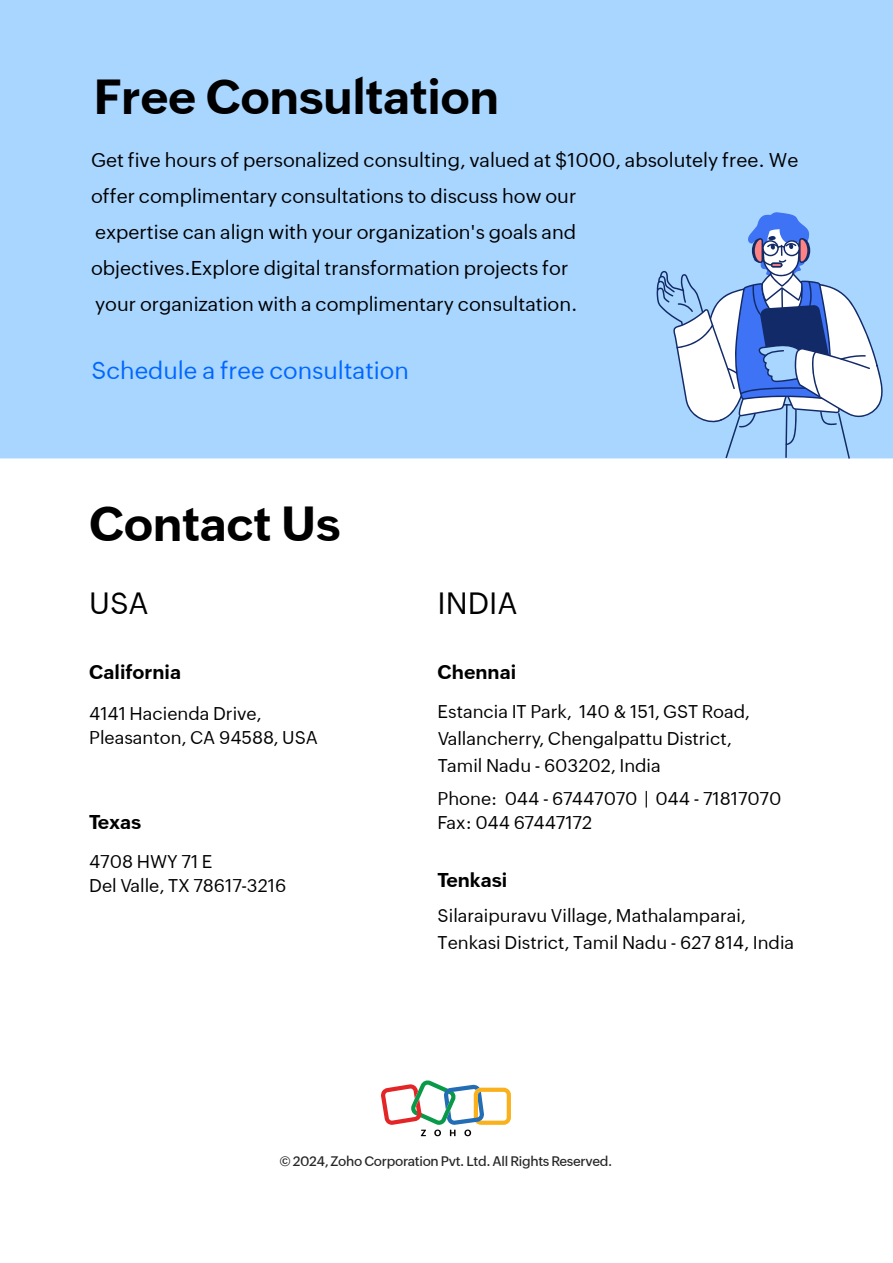
<style>
.page{position:relative;width:893px;height:1263px;background:#fff}
.page>*{position:absolute;margin:0;border:0;box-sizing:border-box;transform-origin:0 0}
.t1{font:700 48px "Zoho Puvi";letter-spacing:-.01em;color:#000}
.t2{font:30px "Zoho Puvi";color:#000}
.t3{font:24px "Zoho Puvi";color:#0067ff}
.t4{font:19.5px/36px "Zoho Puvi";color:#000}
.t5{font:700 19.5px "Zoho Puvi";color:#000}
.t6{font:18px/24px "Zoho Puvi";color:#000}
.t7{font:500 13.5px "Zoho Puvi";letter-spacing:-.025em;color:#262626}
</style>
<div class="page">
<div style="left:0;top:0;width:893px;height:458px;background:#a9d6ff"></div>
<svg style="left:381px;top:1080px;width:130px;height:56px"></svg>
<svg style="left:657px;top:212px;width:231px;height:247px"></svg>
<h1 class="t1" style="left:94px;top:60px;width:407px">Free Consultation</h1>
<p class="t4" style="left:91px;top:140px;width:709px">Get five hours of personalized consulting, valued at $1000, absolutely free. We offer complimentary consultations to discuss how our<br>expertise can align with your organization's goals and<br>objectives.Explore digital transformation projects for<br>your organization with a complimentary consultation.</p>
<h3 class="t3" style="left:92px;top:353px;width:319px">Schedule a free consultation</h3>
<h1 class="t1" style="left:89px;top:487px;width:253px">Contact Us</h1>
<h2 class="t2" style="left:89px;top:580px;width:61px">USA</h2>
<p class="t5" style="left:89px;top:657px;width:93px">California</p>
<p class="t6" style="left:89px;top:700px;width:230px">4141 Hacienda Drive,<br>Pleasanton, CA 94588, USA</p>
<p class="t5" style="left:89px;top:807px;width:54px">Texas</p>
<p class="t6" style="left:89px;top:848px;width:199px">4708 HWY 71 E<br>Del Valle, TX 78617-3216</p>
<h2 class="t2" style="left:438px;top:580px;width:82px">INDIA</h2>
<p class="t5" style="left:438px;top:657px;width:80px">Chennai</p>
<p class="t6" style="left:438px;top:696px;width:313px;line-height:27px">Estancia IT Park, 140 &amp; 151, GST Road,<br>Vallancherry, Chengalpattu District,<br>Tamil Nadu - 603202, India</p>
<p class="t6" style="left:438px;top:785px;width:345px">Phone: 044 - 67447070 | 044 - 71817070<br>Fax: 044 67447172</p>
<p class="t5" style="left:438px;top:865px;width:71px">Tenkasi</p>
<p class="t6" style="left:438px;top:900px;width:358px;line-height:27px">Silaraipuravu Village, Mathalamparai,<br>Tenkasi District, Tamil Nadu - 627 814, India</p>
<p class="t7" style="left:280px;top:1150px;width:334px">© 2024, Zoho Corporation Pvt. Ltd. All Rights Reserved.</p>
</div>
